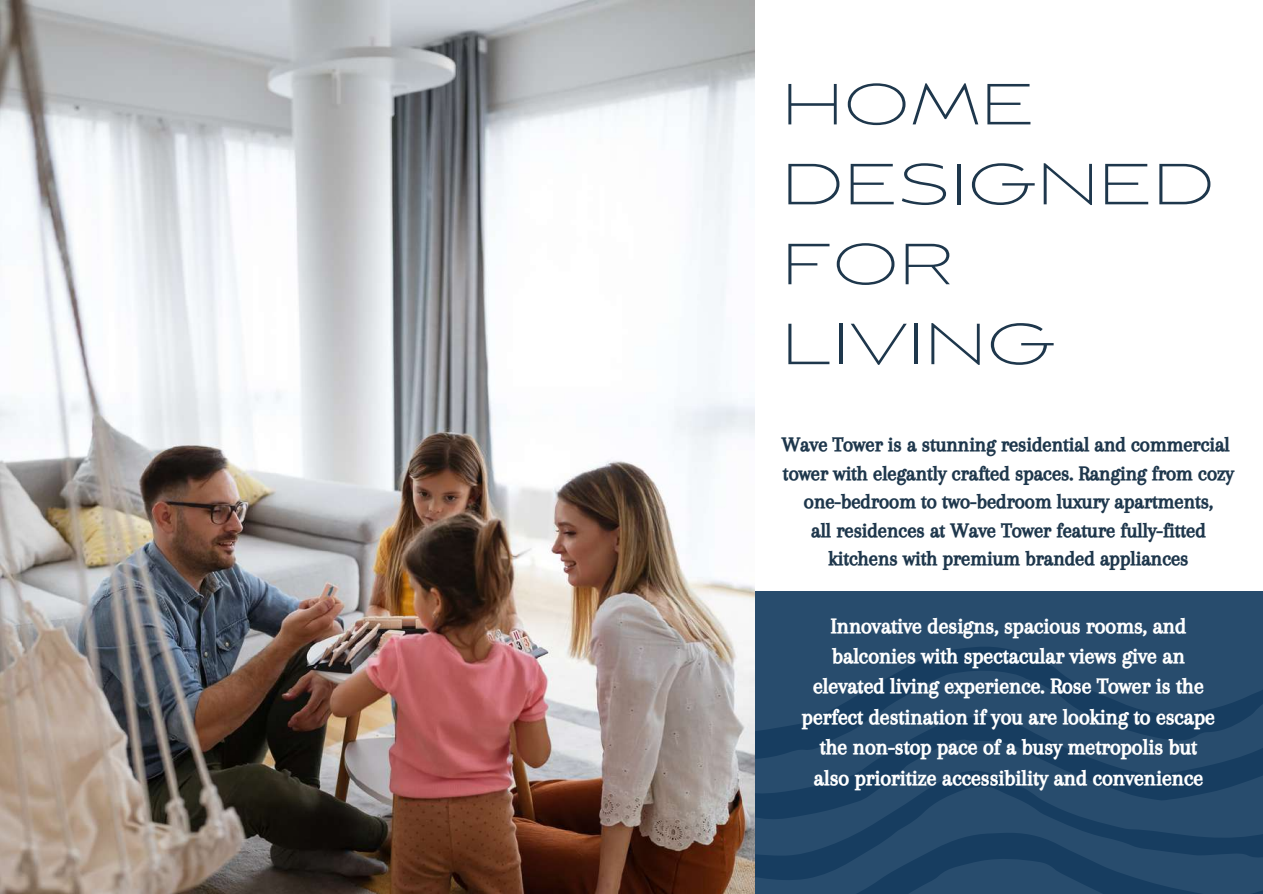
<style>
.page{position:relative;width:1263px;height:894px;background:#fff}
.page>*{position:absolute;margin:0;border:0;box-sizing:border-box;transform-origin:0 0}
.t1{font:200 expanded 57.75px/79.8px "Balgin";color:#1e374c}
.t2{font:22.2px/30.3px "CA Generated";color:#fff;text-align:center}
.t3{font:20.85px/28.5px "CA Generated";color:#1e374c;text-align:center}
</style>
<div class="page">
<svg style="left:754px;top:590px;width:509px;height:303px;background:#24486a"></svg>
<img style="left:0;top:0;width:754px;height:893px">
<h1 class="t1" style="left:782px;top:70px;width:435px">HOME<br>DESIGNED<br>FOR<br>LIVING</h1>
<p class="t3" style="left:782px;top:430px;width:454px">Wave Tower is a stunning residential and commercial tower with elegantly crafted spaces. Ranging from cozy one-bedroom to two-bedroom luxury apartments,<br>all residences at Wave Tower feature fully-fitted kitchens with premium branded appliances</p>
<p class="t2" style="left:802px;top:610px;width:415px">Innovative designs, spacious rooms, and balconies with spectacular views give an elevated living experience. Rose Tower is the perfect destination if you are looking to escape the non-stop pace of a busy metropolis but also prioritize accessibility and convenience</p>
</div>
